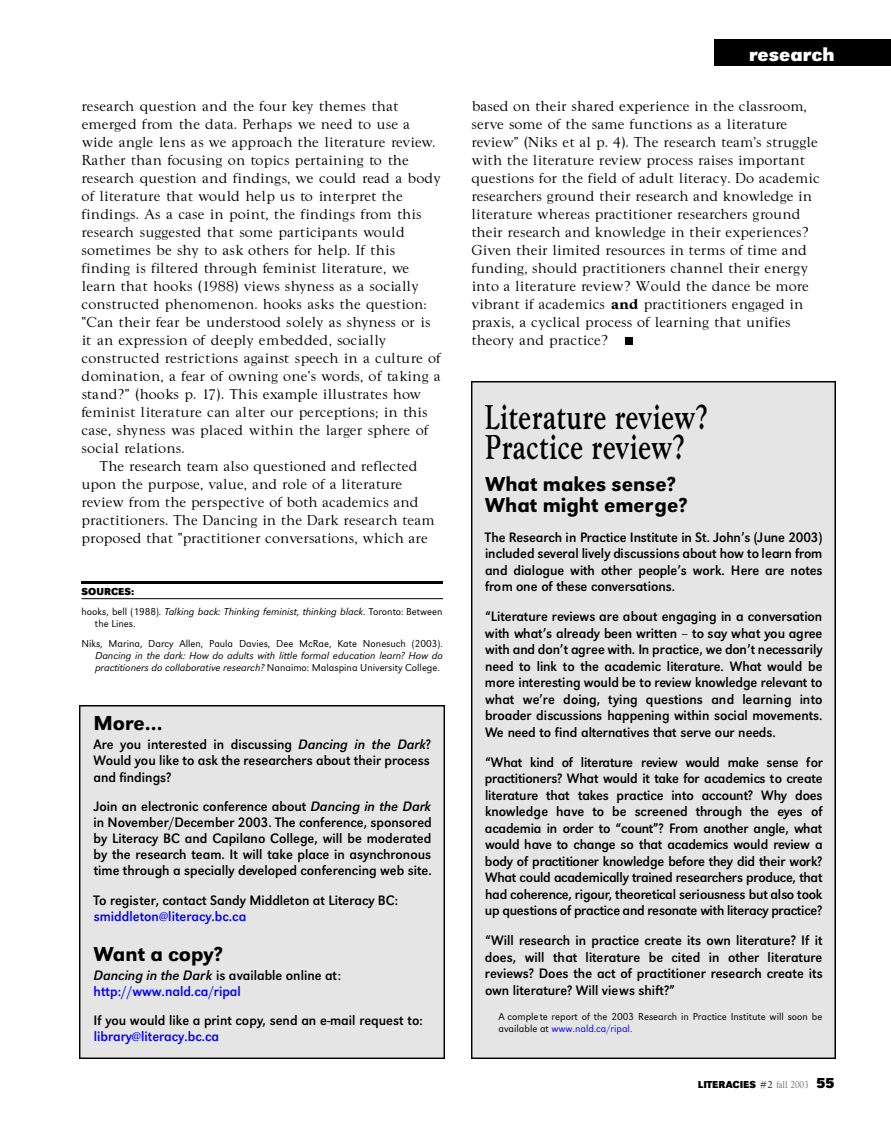
<style>
.page{position:relative;width:891px;height:1134px;background:#fff}
.page>*{position:absolute;margin:0;border:0;box-sizing:border-box;transform-origin:0 0}
.t1{font:500 36px/30px "Goudy Wtc T";color:#000;scale:.7 1}
.t2{font:500 21px/21px "URW Grotesk T";color:#000}
.t3{font:700 19.5px "URW Grotesk T";color:#fff}
.t4{font:15px/18px "Goudy Wtc T";color:#000}
.t5{font:14.25px/16.5px "URW Grotesk T";color:#000;text-align:justify;scale:.95 1}
.t6{font:14.25px/16.2px "URW Grotesk T";color:#00f;scale:.95 1}
.t7{font:10.5px/12px "URW Grotesk T Ligh Ital";color:#000}
.t8{font:10.5px/12px "URW Grotesk T Ligh";color:#000}
.t9{font:700 10.5px "URW Grotesk T";color:#000}
.s1{font-family:"URW Grotesk T Ligh"}
.s2{font-style:italic}
.s3{font-style:italic;color:#000}
.s4{color:#000}
.s5{font-weight:700}
.s6{color:#00f}
.s7{font-family:"Goudy Wtc T";font-weight:400}
.s8{font-family:"Goudy Wtc T";font-weight:400;color:#666}
.s9{font-size:15px}
</style>
<div class="page">
<div style="left:625px;top:338px;width:8px;height:7px;background:#000"></div>
<div style="left:714px;top:39px;width:177px;height:27px;background:#000"></div>
<div style="left:471px;top:381px;width:365px;height:678px;background:#e5e5e5"></div>
<hr style="left:81px;top:581px;width:362px;height:3px;background:#000">
<hr style="left:82px;top:598px;width:361px;height:1px;background:#000">
<div style="left:80px;top:705px;width:364px;height:354px;background:#e5e5e5"></div>
<p class="t4" style="left:82px;top:99px;width:318px">re s e a rch qu e stion and the four key themes th a t</p>
<p class="t4" style="left:82px;top:117px;width:330px">e m e rged from the data. Pe rhaps we need to use a</p>
<p class="t4" style="left:82px;top:135px;width:355px">wide angle lens as we appro a ch the lite ra t u re rev i ew.</p>
<p class="t4" style="left:82px;top:153px;width:329px">Ra ther than focusing on topics pertaining to th e</p>
<p class="t4" style="left:82px;top:171px;width:361px">re s e a rch qu e stion and findings, we could read a body</p>
<p class="t4" style="left:82px;top:189px;width:323px">of lite ra t u re that would help us to inte rp ret th e</p>
<p class="t4" style="left:82px;top:207px;width:342px">findings. As a case in point, the findings from th i s</p>
<p class="t4" style="left:82px;top:225px;width:325px">re s e a rch sugge sted that some participants wo u l d</p>
<p class="t4" style="left:82px;top:243px;width:315px">s o m etimes be shy to ask oth e rs for help. If th i s</p>
<p class="t4" style="left:81px;top:261px;width:329px">finding is filte red th rough fe m i n i st lite ra t u re, we</p>
<p class="t4" style="left:82px;top:279px;width:339px">l e a rn that hooks (1988) views shyness as a socially</p>
<p class="t4" style="left:81px;top:297px;width:347px">c o n st ru c ted phenomenon. hooks asks the qu e st i o n :</p>
<p class="t4" style="left:82px;top:315px;width:351px">“Can their fear be understood solely as shyness or is</p>
<p class="t4" style="left:82px;top:333px;width:306px">it an ex p ression of deeply embedded, socially</p>
<p class="t4" style="left:82px;top:351px;width:361px">c o n st ru c ted re st rictions aga i n st speech in a culture of</p>
<p class="t4" style="left:82px;top:369px;width:361px">domination, a fear of owning one’s wo rds, of taking a</p>
<p class="t4" style="left:82px;top:387px;width:341px">stand?” (hooks p. 17). This exa mple illust ra tes how</p>
<p class="t4" style="left:81px;top:405px;width:348px">fe m i n i st lite ra t u re can alter our perc e ptions; in th i s</p>
<p class="t4" style="left:82px;top:423px;width:348px">case, shyness was placed within the larger sphere of</p>
<p class="t4" style="left:82px;top:441px;width:105px">social re l a t i o n s .</p>
<p class="t4" style="left:100px;top:459px;width:319px">The research team also questioned and reflected</p>
<p class="t4" style="left:82px;top:477px;width:322px">upon the purpose, value, and role of a literature</p>
<p class="t4" style="left:81px;top:495px;width:339px">review from the perspective of both academics and</p>
<p class="t4" style="left:82px;top:513px;width:355px">practitioners. The Dancing in the Dark research team</p>
<p class="t4" style="left:82px;top:531px;width:348px">proposed that “practitioner conversations, which are</p>
<p class="t9" style="left:82px;top:588px;width:54px">SOURCES:</p>
<p class="t7" style="left:82px;top:607px;width:363px"><span class="s1">hooks, bell (1988).</span> Talking back: Thinking feminist, thinking black. <span class="s1">Toronto: Between</span></p>
<p class="t8" style="left:81px;top:615px;width:363px;line-height:20.2px;text-indent:13px">the Lines.<br>Niks, Marina, Darcy Allen, Paula Davies, Dee McRae, Kate Nonesuch (2003).</p>
<p class="t7" style="left:95px;top:651px;width:349px">Dancing in the dark: How do adults with little formal education learn? How do practitioners do collaborative research? <span class="s1">Nanaimo: Malaspina University College.</span></p>
<h2 class="t2" style="left:93px;top:715px;width:71px">More…</h2>
<p class="t5" style="left:93px;top:738px;width:357px">Are you interested in discussing <span class="s2">Dancing in the Dark</span>?<br>Would you like to ask the researchers about their process and findings?</p>
<p class="t5" style="left:93px;top:800px;width:358px">Join an electronic conference about <span class="s2">Dancing in the Dark </span>in November/December 2003. The conference, sponsored by Literacy BC and Capilano College, will be moderated by the research team. It will take place in asynchronous time through a specially developed conferencing web site.</p>
<p class="t5" style="left:93px;top:893px;width:322px">To register, contact Sandy Middleton at Literacy BC:</p>
<p class="t6" style="left:94px;top:909px;width:162px">smiddleton@literacy.bc.ca</p>
<h2 class="t2" style="left:93px;top:946px;width:131px">Want a copy?</h2>
<p class="t6" style="left:94px;top:969px;width:262px"><span class="s3">Dancing in the Dark</span> <span class="s4">is available online at: </span>http://www.nald.ca/ripal</p>
<p class="t5" style="left:94px;top:1014px;width:348px">If you would like a print copy, send an e-mail request to:</p>
<p class="t6" style="left:94px;top:1030px;width:134px">library@literacy.bc.ca</p>
<h3 class="t3" style="left:749px;top:48px;width:87px">research</h3>
<p class="t4" style="left:471px;top:99px;width:350px">based on their shared experience in the classroom, serve some of the same functions as a literature review” (Niks et al p. 4). The research team’s struggle with the literature review process raises important questions for the field of adult literacy. Do academic researchers ground their research and knowledge in literature whereas practitioner researchers ground their research and knowledge in their experiences?<br>Given their limited resources in terms of time and funding, should practitioners channel their energy into a literature review? Would the dance be more vibrant if academics <span class="s5">and</span> practitioners engaged in praxis, a cyclical process of learning that unifies theory and practice?</p>
<h1 class="t1" style="left:485px;top:406px;width:320px">Literature review?<br>Practice review?</h1>
<h2 class="t2" style="left:485px;top:476px;width:204px">What makes sense?<br>What might emerge?</h2>
<p class="t5" style="left:485px;top:531px;width:357px">The Re s e a r ch in Practice Inst i t u te in St. John’s (June 2003) included several live ly discussions about how to learn from and dialogue with other people’s wo rk. Here are note s from one of these conve rs a t i o n s .</p>
<p class="t5" style="left:485px;top:610px;width:357px">“ L i terature rev i ews are about engaging in a conve rs a t i o n with what’s already been wri t ten – to say what you agree with and don’t agree with. In practice, we don’t necessari ly need to link to the academic literature. What would be more inte r e sting would be to rev i ew knowledge relevant to what we’re doing, tying qu e stions and learning into broader discussions happening within social move m e n t s .<br>We need to find alte rn a t i ves that serve our needs.</p>
<p class="t5" style="left:485px;top:756px;width:357px">“What kind of literature rev i ew would make sense fo r p r a c t i t i o n e rs? What would it ta ke for academics to create l i terature that ta kes practice into account? Why does k n owledge have to be screened through the eyes of academia in order to “count”? From another angle, what would have to change so that academics would rev i ew a body of practitioner knowledge before they did their wo rk ?<br>What could academically trained research e rs produce, that had coherence, ri g o u r, theoretical seriousness but also to o k up qu e stions of practice and resonate with literacy practice?</p>
<p class="t5" style="left:485px;top:934px;width:357px">“Will research in practice create its own literature? If it does, will that literature be cited in other lite r a t u r e reviews? Does the act of practitioner research create its own literature? Will views shift?”</p>
<p class="t8" style="left:499px;top:1012px;width:325px">A comple te report of the 2003 Research in Practice Institute will soon be available at <span class="s6">www.nald.ca/ripal.</span></p>
<p class="t9" style="left:698px;top:1080px;width:138px">LITERACIES <span class="s7">#2</span> <span class="s8">fall 2003</span> <span class="s9">55</span></p>
</div>
